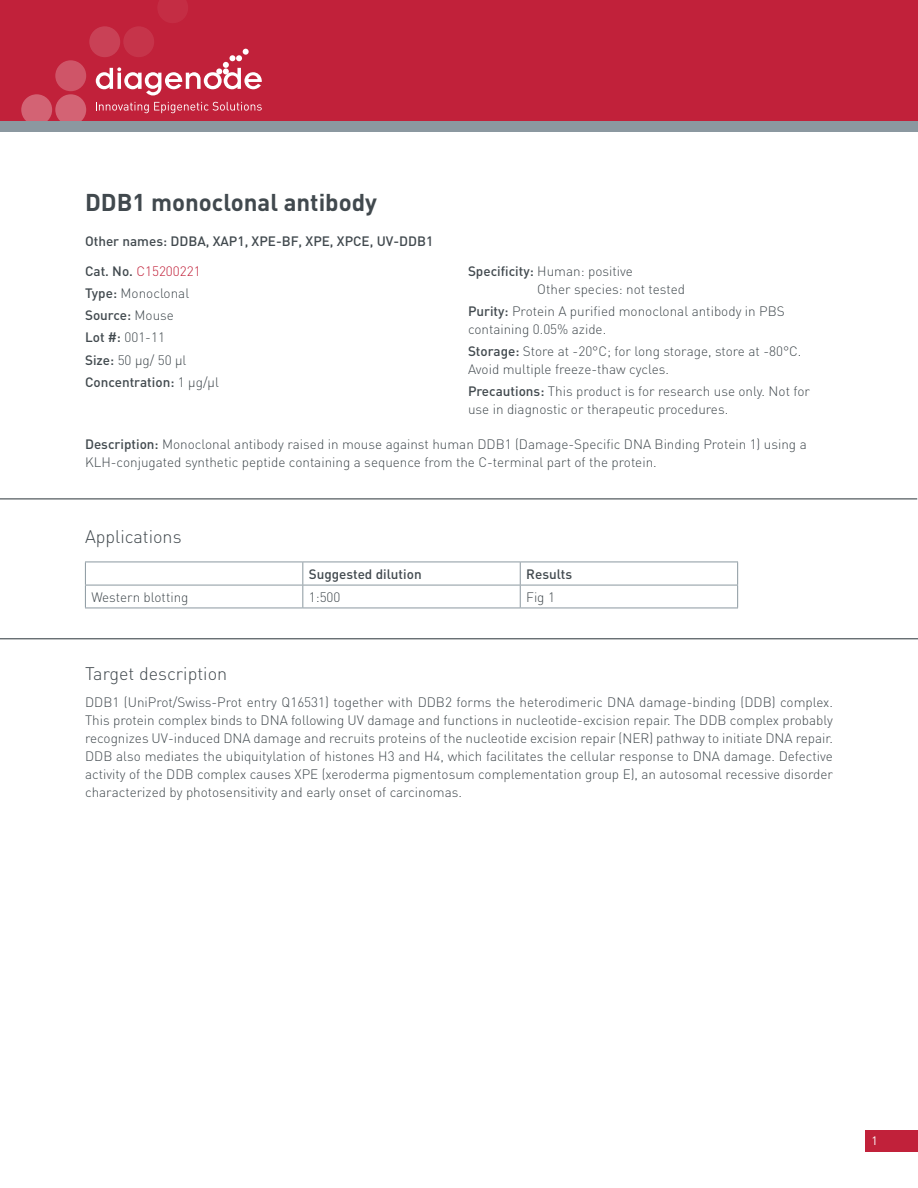
<style>
.page{position:relative;width:918px;height:1188px;background:#fff}
.page>*{position:absolute;margin:0;border:0;box-sizing:border-box;transform-origin:0 0}
.TITLE_1{font:700 24px "DIN";color:#41494e}
.TITLE_2{font:300 18px "DIN";color:#41494e}
.BODY_justifié{font:300 13.5px/18px "DIN";color:#41494e;text-align:justify}
.BODY_left{font:300 13.5px/18px "DIN";color:#41494e}
.BODY_left-2{font:500 13.5px "DIN";color:#41494e}
.TAB{font:500 13.5px "DIN";color:#41494e}
.TAB-2{font:300 13.5px "DIN";color:#41494e}
.BODY_left-3{font:300 13.5px "DIN";color:#c1213a}
.t1{font:12px "DIN";color:#fff}
.s1{font-weight:500;color:#41494e}
.s2{font-weight:500}
.s3{font-weight:300}
</style>
<div class="page">
<div style="left:865px;top:1131px;width:53px;height:21px;background:#c1213a"></div>
<div style="left:0;top:0;width:918px;height:121px;background:#c1213a"></div>
<div style="left:55px;top:94px;width:31px;height:31px;background:#d36374;border-radius:50%"></div>
<div style="left:21px;top:94px;width:31px;height:31px;background:#d36374;border-radius:50%"></div>
<div style="left:55px;top:60px;width:31px;height:31px;background:#cf5568;border-radius:50%"></div>
<div style="left:89px;top:26px;width:31px;height:31px;background:#c94156;border-radius:50%"></div>
<div style="left:123px;top:26px;width:31px;height:31px;background:#c6344a;border-radius:50%"></div>
<svg style="left:158px;top:0;width:30px;height:23px"></svg>
<div style="left:0;top:121px;width:918px;height:11px;background:#8b98a0"></div>
<svg style="left:96px;top:49px;width:166px;height:46px"></svg>
<svg style="left:96px;top:102px;width:166px;height:11px"></svg>
<hr style="left:85px;top:562px;width:218px;height:1px;background:#8b98a0">
<hr style="left:303px;top:562px;width:217px;height:1px;background:#8b98a0">
<hr style="left:520px;top:562px;width:218px;height:1px;background:#8b98a0">
<hr style="left:85px;top:585px;width:218px;height:1px;background:#8b98a0">
<svg style="left:85px;top:562px;width:1px;height:46px"></svg>
<hr style="left:303px;top:585px;width:217px;height:1px;background:#8b98a0">
<svg style="left:302px;top:562px;width:1px;height:46px"></svg>
<hr style="left:520px;top:585px;width:218px;height:1px;background:#8b98a0">
<svg style="left:520px;top:562px;width:1px;height:46px"></svg>
<svg style="left:737px;top:562px;width:1px;height:46px"></svg>
<hr style="left:85px;top:608px;width:218px;height:1px;background:#8b98a0">
<hr style="left:303px;top:608px;width:217px;height:1px;background:#8b98a0">
<hr style="left:520px;top:608px;width:218px;height:1px;background:#8b98a0">
<hr style="left:0;top:498px;width:917px;height:1px;background:#41494e">
<hr style="left:0;top:638px;width:918px;height:1px;background:#41494e">
<p class="TITLE_1" style="left:85px;top:187px;width:294px">DDB1 monoclonal antibody</p>
<p class="BODY_left-2" style="left:85px;top:233px;width:350px">Other names: DDBA, XAP1, XPE-BF, XPE, XPCE, UV-DDB1</p>
<p class="BODY_left-3" style="left:85px;top:262px;width:117px"><span class="s1">Cat. No.</span> C15200221</p>
<p class="BODY_left" style="left:85px;top:284px;width:106px"><span class="s2">Type:</span> Monoclonal</p>
<p class="BODY_left-2" style="left:85px;top:307px;width:90px">Source: <span class="s3">Mouse</span></p>
<p class="BODY_left" style="left:85px;top:328px;width:81px"><span class="s2">Lot #:</span> 001-11</p>
<p class="BODY_left" style="left:85px;top:351px;width:103px"><span class="s2">Size:</span> 50 µg/ 50 μ l</p>
<p class="BODY_left-2" style="left:85px;top:373px;width:135px">Concentration: <span class="s3">1 µg/µl</span></p>
<p class="BODY_left" style="left:537px;top:262px;width:149px;text-indent:-69px"><span class="s2">Specificity:</span> Human: positive<br>Other species: not tested</p>
<p class="BODY_left" style="left:468px;top:302px;width:318px"><span class="s2">Purity:</span> Protein A purified monoclonal antibody in PBS containing 0.05% azide.</p>
<p class="BODY_left" style="left:468px;top:342px;width:335px"><span class="s2">Storage:</span> Store at -20°C; for long storage, store at -80°C.<br>Avoid multiple freeze-thaw cycles.</p>
<p class="BODY_left" style="left:468px;top:382px;width:344px"><span class="s2">Precautions:</span> This product is for research use only. Not for use in diagnostic or therapeutic procedures.</p>
<p class="BODY_left" style="left:85px;top:435px;width:723px"><span class="s2">Description:</span> Monoclonal antibody raised in mouse against human DDB1 (Damage-Specific DNA Binding Protein 1) using a<br>KLH-conjugated synthetic peptide containing a sequence from the C-terminal part of the protein.</p>
<p class="TITLE_2" style="left:85px;top:525px;width:98px">Applications</p>
<p class="TAB" style="left:309px;top:566px;width:114px">Suggested dilution</p>
<p class="TAB" style="left:526px;top:566px;width:48px">Results</p>
<p class="TAB-2" style="left:91px;top:589px;width:99px">Western blotting</p>
<p class="TAB-2" style="left:309px;top:589px;width:33px">1:500</p>
<p class="TAB-2" style="left:526px;top:589px;width:30px">Fig 1</p>
<p class="TITLE_2" style="left:85px;top:663px;width:144px">Target description</p>
<p class="BODY_justifié" style="left:85px;top:693px;width:749px">DDB1 (UniProt/Swiss-Prot entry Q16531) together with DDB2 forms the heterodimeric DNA damage-binding (DDB) complex.<br>This protein complex binds to DNA following UV damage and functions in nucleotide-excision repair. The DDB complex probably recognizes UV-induced DNA damage and recruits proteins of the nucleotide excision repair (NER) pathway to initiate DNA repair.<br>DDB also mediates the ubiquitylation of histones H3 and H4, which facilitates the cellular response to DNA damage. Defective activity of the DDB complex causes XPE (xeroderma pigmentosum complementation group E), an autosomal recessive disorder characterized by photosensitivity and early onset of carcinomas.</p>
<p class="t1" style="left:871px;top:1133px;width:8px">1</p>
</div>
